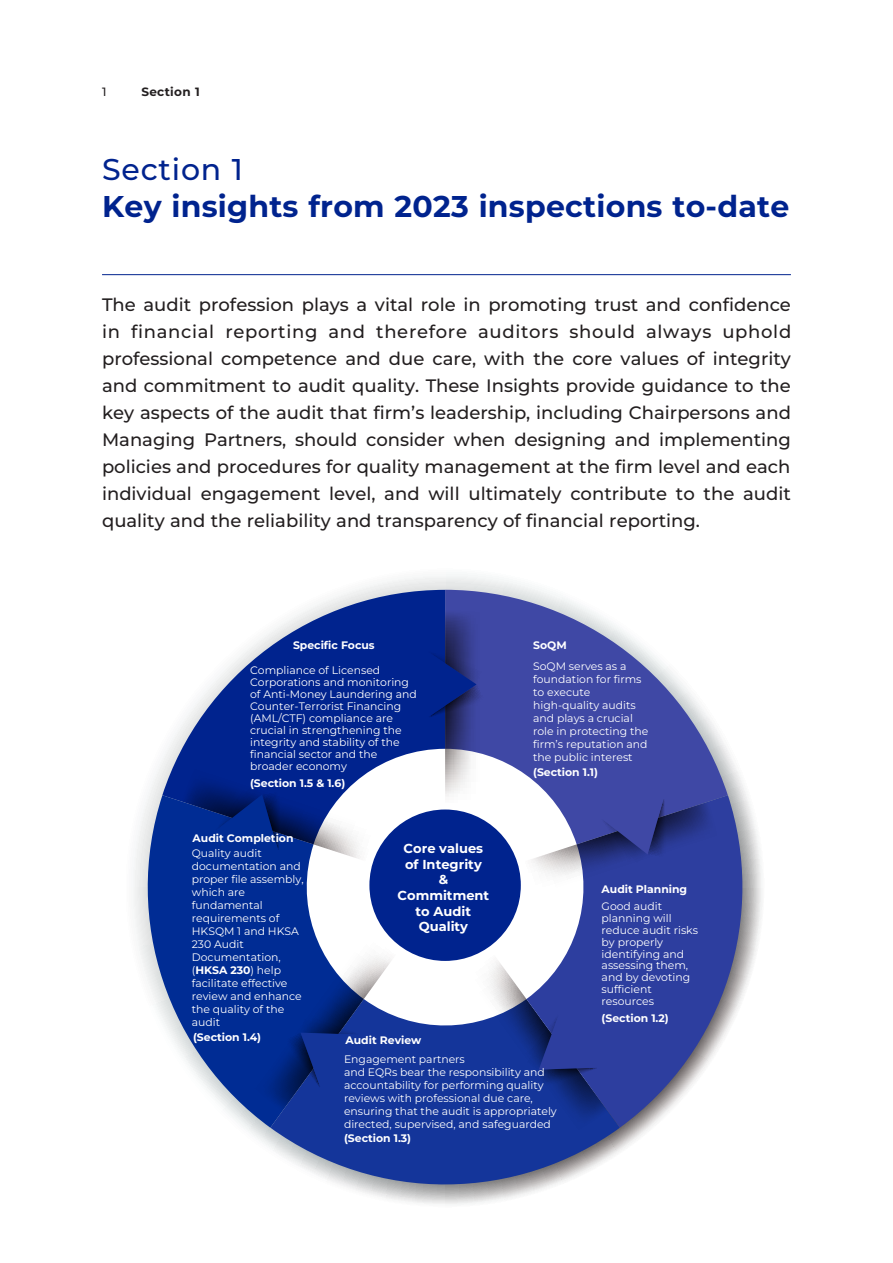
<style>
.page{position:relative;width:893px;height:1263px;background:#fff}
.page>*{position:absolute;margin:0;border:0;box-sizing:border-box;transform-origin:0 0}
.t1{font:700 30px "Montserrat";letter-spacing:.01em;color:#00238e}
.t2{font:500 30px "Montserrat";letter-spacing:.025em;color:#00238e}
.t3{font:500 18px/27px "Montserrat";color:#231f20;text-align:right}
.t4{font:500 18px "Montserrat";letter-spacing:.04em;color:#231f20}
.t5{font:700 13.05px/15.6px "Montserrat";color:#fff;text-align:center}
.t6{font:700 12px "Montserrat";letter-spacing:.03em;color:#231f20}
.t7{font:500 12px "Montserrat";color:#231f20}
.t8{font:10.8px/13px "Montserrat";color:#fff}
.t9{font:700 10.8px "Montserrat";color:#fff}
.s1{font-weight:700}
</style>
<div class="page">
<hr style="left:102px;top:274px;width:689px;height:1px;background:#00238e">
<svg style="left:149px;top:576px;width:597px;height:574px"></svg>
<svg style="left:134px;top:795px;width:230px;height:333px;fill:#002c94"></svg>
<svg style="left:270px;top:999px;width:350px;height:205px;fill:#14359a"></svg>
<svg style="left:445px;top:590px;width:283px;height:254px;fill:#3f48a5"></svg>
<svg style="left:162px;top:590px;width:283px;height:254px;fill:#00238e"></svg>
<svg style="left:182px;top:763px;width:205px;height:101px"></svg>
<svg style="left:251px;top:923px;width:150px;height:188px"></svg>
<svg style="left:429px;top:610px;width:58px;height:202px"></svg>
<div style="left:369px;top:809px;width:152px;height:152px;background:#00238e;border-radius:50%"></div>
<svg style="left:526px;top:795px;width:236px;height:333px;fill:#2d3e9f"></svg>
<svg style="left:455px;top:948px;width:153px;height:185px"></svg>
<svg style="left:516px;top:799px;width:202px;height:105px"></svg>
<p class="t7" style="left:102px;top:84px;width:6px">1</p>
<p class="t6" style="left:141px;top:84px;width:60px">Section 1</p>
<h1 class="t2" style="left:102px;top:149px;width:142px">Section 1</h1>
<h1 class="t1" style="left:102px;top:186px;width:689px">Key insights from 2023 inspections to-date</h1>
<h2 class="t3" style="left:102px;top:291px;width:691px">The audit profession plays a vital role in promoting trust and confidence uphold</h2>
<h2 class="t3" style="left:102px;top:318px;width:19px">in</h2>
<h2 class="t4" style="left:131px;top:320px;width:85px">financial</h2>
<h2 class="t4" style="left:225px;top:320px;width:94px">reporting</h2>
<h2 class="t4" style="left:478px;top:320px;width:82px">auditors</h2>
<h2 class="t4" style="left:376px;top:320px;width:92px">therefore</h2>
<h2 class="t3" style="left:328px;top:318px;width:38px">and</h2>
<h2 class="t3" style="left:569px;top:318px;width:67px">should</h2>
<h2 class="t3" style="left:646px;top:318px;width:67px">always</h2>
<h2 class="t3" style="left:102px;top:345px;width:112px">professional</h2>
<h2 class="t3" style="left:102px;top:372px;width:690px">and commitment to audit quality. These Insights provide guidance to the</h2>
<h2 class="t3" style="left:102px;top:399px;width:690px">key aspects of the audit that firm s’ leadership, including Chairpersons and</h2>
<h2 class="t3" style="left:659px;top:426px;width:133px">implementing</h2>
<h2 class="t3" style="left:484px;top:345px;width:42px">with</h2>
<h2 class="t3" style="left:713px;top:345px;width:80px">integrity</h2>
<h2 class="t3" style="left:687px;top:345px;width:19px">of</h2>
<h2 class="t3" style="left:345px;top:345px;width:37px">and</h2>
<h2 class="t3" style="left:389px;top:345px;width:37px">due</h2>
<h2 class="t3" style="left:533px;top:345px;width:32px">the</h2>
<h2 class="t3" style="left:621px;top:345px;width:60px">values</h2>
<h2 class="t3" style="left:221px;top:345px;width:118px">competence</h2>
<h2 class="t3" style="left:433px;top:345px;width:45px">care,</h2>
<h2 class="t3" style="left:572px;top:345px;width:42px">core</h2>
<h2 class="t3" style="left:102px;top:426px;width:95px">Managing</h2>
<h2 class="t3" style="left:102px;top:453px;width:690px">policies and procedures for quality management at the firm level and each</h2>
<h2 class="t3" style="left:743px;top:480px;width:49px">audit</h2>
<h2 class="t3" style="left:366px;top:426px;width:80px">consider</h2>
<h2 class="t3" style="left:514px;top:426px;width:93px">designing</h2>
<h2 class="t3" style="left:295px;top:426px;width:64px">should</h2>
<h2 class="t3" style="left:454px;top:426px;width:53px">when</h2>
<h2 class="t3" style="left:615px;top:426px;width:37px">and</h2>
<h2 class="t3" style="left:204px;top:426px;width:84px">Partners,</h2>
<h2 class="t3" style="left:102px;top:480px;width:599px;text-align:left">individual<br>quality and the reliability and transparency of financial reporting.</h2>
<h2 class="t3" style="left:428px;top:480px;width:33px">will</h2>
<h2 class="t3" style="left:468px;top:480px;width:95px">ultimately</h2>
<h2 class="t3" style="left:570px;top:480px;width:98px">contribute</h2>
<h2 class="t3" style="left:329px;top:480px;width:48px">level,</h2>
<h2 class="t3" style="left:384px;top:480px;width:37px">and</h2>
<h2 class="t3" style="left:704px;top:480px;width:32px">the</h2>
<h2 class="t3" style="left:201px;top:480px;width:121px">engagement</h2>
<h2 class="t3" style="left:676px;top:480px;width:20px">to</h2>
<p class="t9" style="left:293px;top:638px;width:83px">Specific Focus</p>
<p class="t8" style="left:250px;top:664px;width:168px;line-height:12px">Compliance of Licensed<br>Corporations and monitoring of Anti-Money Laundering and<br>Counter-Terrorist Financing (AML/CTF) compliance are crucial in strengthening the integrity and stability of the financial sector and the broader economy</p>
<p class="t9" style="left:250px;top:776px;width:97px">(Section 1.5 &amp; 1.6(</p>
<p class="t9" style="left:193px;top:831px;width:102px">Audit Completion</p>
<p class="t8" style="left:192px;top:846px;width:113px">Quality audit documentation and proper file assembly, which are fundamental requirements of<br>HKSQM 1 and HKSA<br>230 Audit<br>Documentation, (<span class="s1">HKSA 230</span>) help facilitate effective review and enhance the quality of the audit</p>
<p class="t9" style="left:193px;top:1029px;width:70px">(Section 1.4(</p>
<p class="t5" style="left:398px;top:840px;width:93px">Core values of Integrity<br>&amp;<br>Commitment to Audit<br>Quality</p>
<p class="t9" style="left:345px;top:1033px;width:77px">Audit Review</p>
<p class="t9" style="left:533px;top:637px;width:35px">SoQM</p>
<p class="t8" style="left:533px;top:659px;width:117px">SoQM serves as a foundation for firms to execute high-quality audits and plays a crucial role in protecting the firm s’ reputation and the public interest</p>
<p class="t9" style="left:533px;top:765px;width:66px">(Section 1.1(</p>
<p class="t9" style="left:602px;top:882px;width:87px">Audit Planning</p>
<p class="t8" style="left:602px;top:900px;width:98px;line-height:12px">Good audit planning will reduce audit risks by properly identifying and assessing them, and by devoting sufficient resources</p>
<p class="t9" style="left:602px;top:1010px;width:69px">(Section 1.2(</p>
<p class="t8" style="left:344px;top:1052px;width:214px">Engagement partners<br>and EQRs bear the responsibility and accountability for performing quality reviews with professional due care, ensuring that the audit is appropriately directed, supervised, and safeguarded</p>
<p class="t9" style="left:344px;top:1131px;width:69px">(Section 1.3(</p>
</div>
